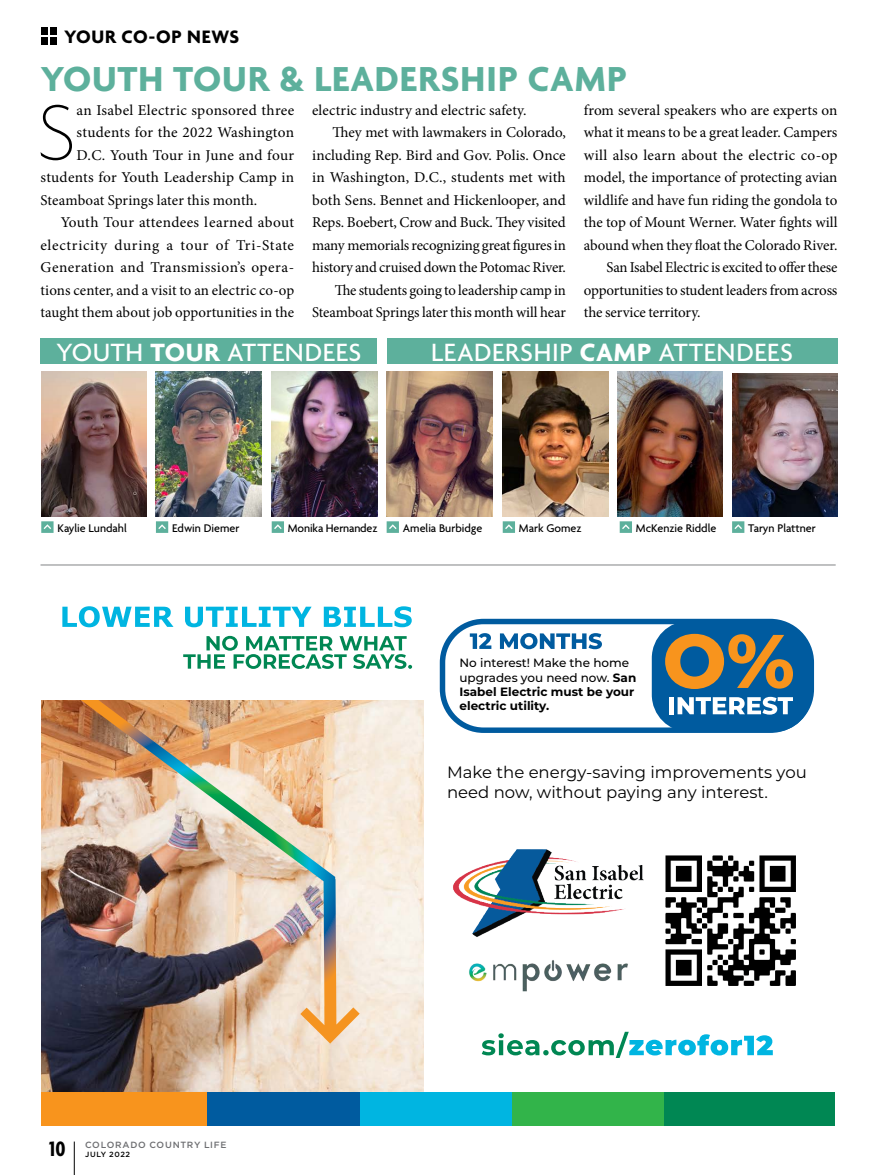
<style>
.page{position:relative;width:878px;height:1175px;background:#fff}
.page>*{position:absolute;margin:0;border:0;box-sizing:border-box;transform-origin:0 0}
.t1{font:100 85.5px "Agenda";color:#000}
.t2{font:700 37.5px "Agenda";letter-spacing:.025em;color:#5db09c}
.t3{font:500 27px "Agenda";letter-spacing:.025em;color:#fff}
.t4{font:700 condensed 22.5px "Agenda";color:#000}
.t5{font:700 19.5px "Agenda";letter-spacing:.03em;color:#000}
.t6{font:16.5px/19.8px "Montserrat";color:#000}
.t7{font:15px "Minion Pro";color:#000}
.t8{font:15px "Minion Pro";letter-spacing:.02em;color:#000}
.t9{font:15px "Minion Pro";letter-spacing:.025em;color:#000}
.t10{font:15px "Minion Pro";letter-spacing:.04em;color:#000}
.t11{font:15px "Minion Pro";letter-spacing:.03em;color:#000}
.t12{font:500 12px "Agenda";color:#000}
.t13{font:700 12px/14.4px "Montserrat";color:#000}
.t14{font:500 9px "Gotham HTF";letter-spacing:.075em;color:#6d6e71}
.t15{font:500 7.5px "Gotham HTF";letter-spacing:.08em;color:#000}
.s1{font-weight:700}
.s2{font-weight:500}
</style>
<div class="page">
<div style="left:40px;top:338px;width:337px;height:26px;background:#5db09c"></div>
<div style="left:386px;top:338px;width:451px;height:26px;background:#5db09c"></div>
<img style="left:156px;top:371px;width:105px;height:146px">
<img style="left:41px;top:371px;width:106px;height:146px">
<img style="left:386px;top:371px;width:106px;height:146px">
<img style="left:272px;top:371px;width:105px;height:146px">
<img style="left:502px;top:371px;width:106px;height:146px">
<img style="left:732px;top:374px;width:105px;height:143px">
<img style="left:617px;top:371px;width:105px;height:146px">
<svg style="left:156px;top:521px;width:12px;height:12px"></svg>
<svg style="left:41px;top:521px;width:13px;height:12px"></svg>
<svg style="left:386px;top:521px;width:13px;height:12px"></svg>
<svg style="left:619px;top:521px;width:13px;height:12px"></svg>
<svg style="left:272px;top:521px;width:12px;height:12px"></svg>
<svg style="left:502px;top:521px;width:13px;height:12px"></svg>
<svg style="left:732px;top:521px;width:12px;height:12px"></svg>
<hr style="left:40px;top:564px;width:795px;height:1px;background:#636466">
<img style="left:41px;top:700px;width:383px;height:392px">
<img style="left:65px;top:700px;width:294px;height:343px">
<svg style="left:62px;top:606px;width:111px;height:21px"></svg>
<svg style="left:185px;top:606px;width:126px;height:21px"></svg>
<svg style="left:324px;top:606px;width:88px;height:21px"></svg>
<svg style="left:183px;top:636px;width:229px;height:33px"></svg>
<div style="left:358px;top:1092px;width:154px;height:33px;background:#00b5e1"></div>
<div style="left:206px;top:1092px;width:154px;height:33px;background:#005b9f"></div>
<div style="left:41px;top:1092px;width:166px;height:33px;background:#f8941d"></div>
<div style="left:512px;top:1092px;width:153px;height:33px;background:#32b44a"></div>
<div style="left:664px;top:1092px;width:170px;height:33px;background:#008753"></div>
<div style="left:440px;top:619px;width:374px;height:114px;border:5px solid #005b9f;border-radius:41px"></div>
<div style="left:651px;top:621px;width:160px;height:111px;background:#005b9f;border-radius:37px"></div>
<svg style="left:665px;top:634px;width:128px;height:55px"></svg>
<div style="left:669px;top:697px;width:5px;height:17px;background:#fff"></div>
<svg style="left:677px;top:697px;width:116px;height:17px"></svg>
<svg style="left:470px;top:633px;width:21px;height:16px"></svg>
<svg style="left:500px;top:633px;width:102px;height:16px"></svg>
<img style="left:453px;top:849px;width:191px;height:88px">
<img style="left:469px;top:960px;width:159px;height:32px">
<img style="left:665px;top:855px;width:131px;height:131px">
<svg style="left:482px;top:1031px;width:290px;height:27px"></svg>
<hr style="left:74px;top:1141px;width:1px;height:33px;background:#000">
<div style="left:50px;top:37px;width:7px;height:7px;background:#000"></div>
<div style="left:50px;top:28px;width:7px;height:7px;background:#000"></div>
<div style="left:41px;top:37px;width:7px;height:7px;background:#000"></div>
<div style="left:41px;top:28px;width:7px;height:7px;background:#000"></div>
<h3 class="t5" style="left:64px;top:26px;width:176px">YOUR CO-OP NEWS</h3>
<h2 class="t2" style="left:40px;top:58px;width:588px">YOUTH TOUR &amp; LEADERSHIP CAMP</h2>
<h1 class="t1" style="left:36px;top:86px;width:41px">S</h1>
<p class="t8" style="left:77px;top:100px;width:219px">an Isabel Electric sponsored three</p>
<p class="t8" style="left:77px;top:122px;width:219px">students for the 2022 Washington</p>
<p class="t7" style="left:77px;top:145px;width:219px">D.C. Youth Tour in June and four</p>
<p class="t8" style="left:40px;top:167px;width:255px">students for Youth Leadership Camp in</p>
<p class="t7" style="left:40px;top:190px;width:218px">Steamboat Springs later this month.</p>
<p class="t8" style="left:61px;top:212px;width:235px">Youth Tour attendees learned about</p>
<p class="t10" style="left:40px;top:235px;width:255px">electricity during a tour of Tri-State</p>
<p class="t11" style="left:40px;top:257px;width:255px">Generation and Transmission’s opera-</p>
<p class="t7" style="left:40px;top:280px;width:255px">tions center, and a visit to an electric co-op</p>
<p class="t7" style="left:40px;top:302px;width:255px">taught them about job opportunities in the</p>
<p class="t7" style="left:312px;top:100px;width:216px">electric industry and electric safety.</p>
<p class="t7" style="left:332px;top:122px;width:235px">They met with lawmakers in Colorado,</p>
<p class="t7" style="left:312px;top:145px;width:255px">including Rep. Bird and Gov. Polis. Once</p>
<p class="t7" style="left:312px;top:167px;width:255px">in Washington, D.C., students met with</p>
<p class="t7" style="left:312px;top:190px;width:255px">both Sens. Bennet and Hickenlooper, and</p>
<p class="t7" style="left:312px;top:212px;width:255px">Reps. Boebert, Crow and Buck. They visited</p>
<p class="t7" style="left:312px;top:235px;width:255px">many memorials recognizing great figures in</p>
<p class="t7" style="left:312px;top:257px;width:255px">history and cruised down the Potomac River.</p>
<p class="t7" style="left:335px;top:280px;width:233px">The students going to leadership camp in</p>
<p class="t7" style="left:312px;top:302px;width:255px">Steamboat Springs later this month will hear</p>
<p class="t7" style="left:584px;top:100px;width:255px">from several speakers who are experts on</p>
<p class="t7" style="left:584px;top:122px;width:255px">what it means to be a great leader. Campers</p>
<p class="t9" style="left:584px;top:145px;width:255px">will also learn about the electric co-op</p>
<p class="t7" style="left:584px;top:167px;width:255px">model, the importance of protecting avian</p>
<p class="t7" style="left:584px;top:190px;width:255px">wildlife and have fun riding the gondola to</p>
<p class="t7" style="left:584px;top:212px;width:255px">the top of Mount Werner. Water fights will</p>
<p class="t7" style="left:584px;top:235px;width:255px">abound when they float the Colorado River.</p>
<p class="t7" style="left:606px;top:257px;width:232px">San Isabel Electric is excited to offer these</p>
<p class="t7" style="left:584px;top:280px;width:255px">opportunities to student leaders from across</p>
<p class="t7" style="left:584px;top:302px;width:118px">the service territory.</p>
<h3 class="t3" style="left:56px;top:338px;width:307px">YOUTH <span class="s1">TOUR</span> ATTENDEES</h3>
<h3 class="t3" style="left:431px;top:338px;width:363px">LEADERSHIP <span class="s1">CAMP</span> ATTENDEES</h3>
<p class="t12" style="left:57px;top:522px;width:71px">Kaylie Lundahl</p>
<p class="t12" style="left:172px;top:522px;width:69px">Edwin Diemer</p>
<p class="t12" style="left:288px;top:522px;width:91px">Monika Hernandez</p>
<p class="t12" style="left:403px;top:522px;width:81px">Amelia Burbidge</p>
<p class="t12" style="left:519px;top:522px;width:64px">Mark Gomez</p>
<p class="t12" style="left:636px;top:522px;width:82px">McKenzie Riddle</p>
<p class="t12" style="left:748px;top:522px;width:69px">Taryn Plattner</p>
<p class="t13" style="left:459px;top:655px;width:178px"><span class="s2">No interest! Make the home upgrades you need now.</span> San<br>Isabel Electric must be your electric utility.</p>
<h3 class="t4" style="left:49px;top:1136px;width:18px">10</h3>
<p class="t14" style="left:85px;top:1140px;width:143px">COLORADO COUNTRY LIFE</p>
<p class="t15" style="left:85px;top:1150px;width:47px">JULY 2022</p>
<p class="t6" style="left:447px;top:762px;width:361px">Make the energy-saving improvements you need now, without paying any interest.</p>
</div>
